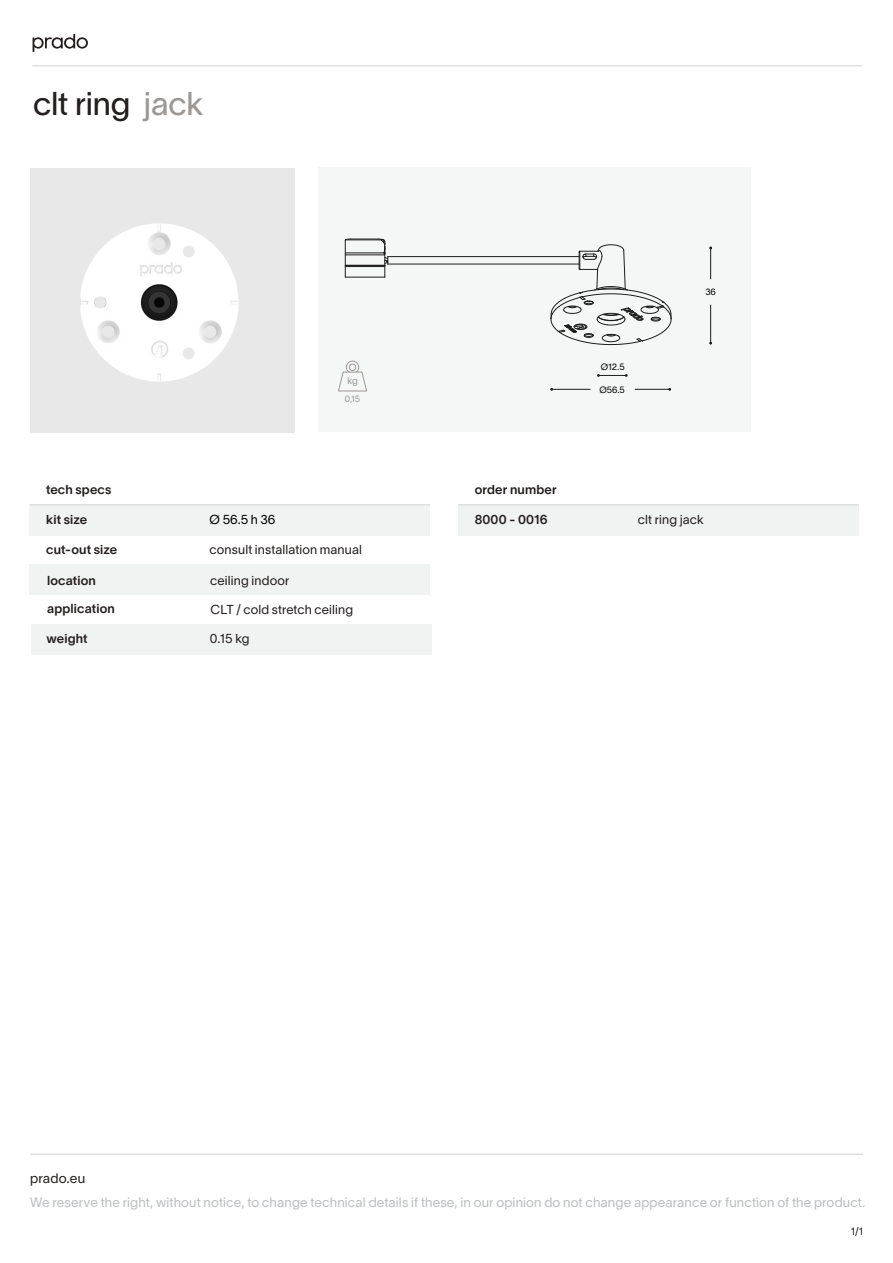
<style>
.page{position:relative;width:893px;height:1263px;background:#fff}
.page>*{position:absolute;margin:0;border:0;box-sizing:border-box;transform-origin:0 0}
.t1{font:32.25px "Lausanne 350";letter-spacing:-.01em;color:#231f1e}
.t2{font:13.5px "Lausanne 300";letter-spacing:.01em;color:#231f1e}
.t3{font:13.35px "Lausanne 300";letter-spacing:.01em;color:#bcbec0}
.t4{font:12.75px "Lausanne 300";letter-spacing:.01em;color:#231f1e}
.t5{font:12.75px "Lausanne 600";letter-spacing:.015em;color:#231f1e}
.t6{font:12.75px "Lausanne 300";color:#000}
.t7{font:10.5px "Lausanne 300";color:#231f1e}
.t8{font:9.45px "Lausanne 300";color:#9b9895}
.t9{font:9px "Lausanne 300";color:#010000}
.t10{font:9px "Lausanne 300";color:#9b9895}
.s1{color:#9b9895}
</style>
<div class="page">
<hr style="left:30px;top:1154px;width:833px;height:1px;background:#d1d3d4">
<hr style="left:32px;top:65px;width:830px;height:1px;background:#d1d3d4">
<div style="left:318px;top:168px;width:433px;height:264px;background:#f5f6f6"></div>
<div style="left:458px;top:505px;width:401px;height:30px;background:#f1f2f2"></div>
<hr style="left:458px;top:504px;width:401px;height:1px;background:#d1d3d4">
<img style="left:29px;top:34px;width:526px;height:621px">
<hr style="left:388px;top:264px;width:191px;height:1px;background:#1d1d1b">
<hr style="left:388px;top:256px;width:191px;height:1px;background:#1d1d1b">
<svg style="left:345px;top:238px;width:44px;height:40px"></svg>
<svg style="left:550px;top:244px;width:122px;height:101px"></svg>
<svg style="left:597px;top:374px;width:31px;height:3px"></svg>
<hr style="left:551px;top:389px;width:39px;height:1px;background:#1a1a1a">
<hr style="left:710px;top:248px;width:1px;height:31px;background:#1a1a1a">
<hr style="left:710px;top:305px;width:1px;height:38px;background:#1a1a1a">
<hr style="left:635px;top:389px;width:35px;height:1px;background:#1a1a1a">
<h1 class="t1" style="left:33px;top:83px;width:172px">clt ring <span class="s1">jack</span></h1>
<p class="t5" style="left:46px;top:482px;width:67px">tech specs</p>
<p class="t8" style="left:347px;top:374px;width:12px">kg</p>
<p class="t10" style="left:345px;top:394px;width:17px">0,15</p>
<p class="t5" style="left:46px;top:512px;width:42px">kit size</p>
<p class="t6" style="left:210px;top:512px;width:67px">Ø 56.5 h 36</p>
<p class="t5" style="left:46px;top:542px;width:72px">cut-out size</p>
<p class="t4" style="left:210px;top:542px;width:154px">consult installation manual</p>
<p class="t5" style="left:47px;top:572px;width:50px">location</p>
<p class="t4" style="left:210px;top:573px;width:81px">ceiling indoor</p>
<p class="t5" style="left:47px;top:601px;width:69px">application</p>
<p class="t4" style="left:210px;top:601px;width:144px">CLT / cold stretch ceiling</p>
<p class="t5" style="left:47px;top:631px;width:43px">weight</p>
<p class="t4" style="left:210px;top:631px;width:41px">0.15 kg</p>
<p class="t5" style="left:475px;top:482px;width:83px">order number</p>
<p class="t9" style="left:601px;top:361px;width:25px">Ø12.5</p>
<p class="t9" style="left:599px;top:384px;width:27px">Ø56.5</p>
<p class="t9" style="left:705px;top:286px;width:12px">36</p>
<p class="t5" style="left:475px;top:512px;width:74px">8000 - 0016</p>
<p class="t4" style="left:638px;top:512px;width:67px">clt ring jack</p>
<p class="t2" style="left:30px;top:1169px;width:56px">prado.eu</p>
<p class="t3" style="left:30px;top:1193px;width:837px">We reserve the right, without notice, to change technical details if these, in our opinion do not change appearance or function of the product.</p>
<p class="t7" style="left:851px;top:1224px;width:14px">1/1</p>
</div>
